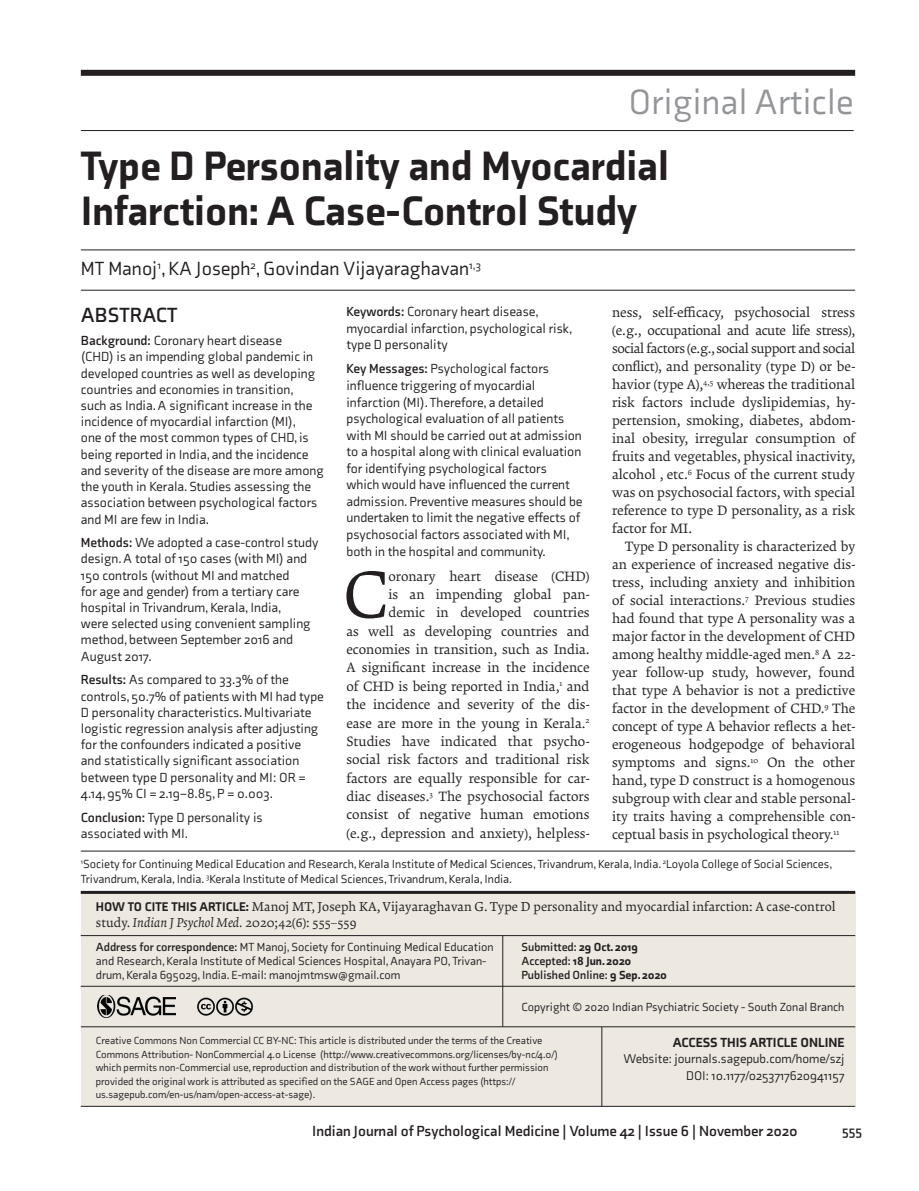
<style>
.page{position:relative;width:919px;height:1191px;background:#fff}
.page>*{position:absolute;margin:0;border:0;box-sizing:border-box;transform-origin:0 0}
.t1{font:65.7px "Krete";color:#231f20}
.t2{font:900 42px/45px "Axia";color:#231f20}
.t3{font:36px "Axia";color:#939598}
.t4{font:700 21px "Axia";color:#231f20}
.t5{font:19.5px "Axia";color:#231f20}
.t6{font:700 15px "Axia";color:#231f20}
.t7{font:13.5px/18px "Krete";color:#231f20;text-align:justify}
.t8{font:13.5px/16.2px "Axia";color:#231f20}
.t9{font:900 13.5px "Axia";color:#231f20}
.t10{font:700 13.5px "Axia";color:#231f20}
.t11{font:12.9px/15.5px "Krete";letter-spacing:.005em;color:#231f20}
.t12{font:12.9px/16.5px "Axia";color:#231f20;text-align:right}
.t13{font:12px/14.4px "Axia";color:#231f20}
.t14{font:700 12px/14.4px "Axia";color:#231f20}
.t15{font:10.5px/13.5px "Axia";color:#231f20}
.s1{font-weight:700}
.s2{font-family:"Axia";font-weight:900}
.s3{font-style:italic}
.s4{font-weight:900}
</style>
<div class="page">
<div style="left:81px;top:70px;width:774px;height:6px;background:#231f20"></div>
<hr style="left:81px;top:130px;width:772px;height:1px;background:#231f20">
<hr style="left:81px;top:290px;width:774px;height:1px;background:#231f20">
<hr style="left:81px;top:250px;width:774px;height:1px;background:#231f20">
<div style="left:81px;top:892px;width:774px;height:214px;background:#ede9e1"></div>
<hr style="left:81px;top:986px;width:774px;height:1px;background:#231f20">
<hr style="left:81px;top:1026px;width:774px;height:1px;background:#231f20">
<hr style="left:81px;top:1106px;width:774px;height:1px;background:#231f20">
<hr style="left:81px;top:891px;width:774px;height:3px;background:#231f20">
<hr style="left:601px;top:1027px;width:1px;height:79px;background:#231f20">
<hr style="left:502px;top:935px;width:1px;height:91px;background:#231f20">
<hr style="left:81px;top:935px;width:774px;height:1px;background:#231f20">
<img style="left:97px;top:995px;width:78px;height:22px">
<img style="left:197px;top:997px;width:56px;height:19px">
<hr style="left:81px;top:851px;width:774px;height:1px;background:#231f20">
<h3 class="t3" style="left:628px;top:80px;width:227px">Original Article</h3>
<h2 class="t2" style="left:81px;top:142px;width:589px">Type D Personality and Myocardial<br>Infarction: A Case-Control Study</h2>
<h3 class="t5" style="left:81px;top:257px;width:401px">MT Manoj<sup>1</sup>, KA Joseph<sup>2</sup>, Govindan Vijayaraghavan<sup>1,3</sup></h3>
<h3 class="t4" style="left:81px;top:302px;width:98px">ABSTRACT</h3>
<p class="t8" style="left:81px;top:332px;width:244px"><span class="s1">Background:</span> Coronary heart disease<br>(CHD) is an impending global pandemic in developed countries as well as developing countries and economies in transition,<br>such as India. A significant increase in the incidence of myocardial infarction (MI),<br>one of the most common types of CHD, is being reported in India, and the incidence and severity of the disease are more among the youth in Kerala. Studies assessing the association between psychological factors and MI are few in India.</p>
<p class="t8" style="left:81px;top:534px;width:239px"><span class="s1">Methods:</span> We adopted a case-control study design. A total of 150 cases (with MI) and 150 controls (without MI and matched<br>for age and gender) from a tertiary care hospital in Trivandrum, Kerala, India,<br>were selected using convenient sampling method, between September 2016 and August 2017.</p>
<p class="t8" style="left:81px;top:671px;width:244px"><span class="s1">Results:</span> As compared to 33.3% of the controls, 50.7% of patients with MI had type D personality characteristics. Multivariate logistic regression analysis after adjusting for the confounders indicated a positive and statistically significant association between type D personality and MI: OR = 4.14, 95% CI = 2.19–8.85, P = 0.003.</p>
<p class="t8" style="left:81px;top:809px;width:183px"><span class="s1">Conclusion:</span> Type D personality is associated with MI.</p>
<p class="t8" style="left:346px;top:303px;width:227px"><span class="s1">Keywords:</span> Coronary heart disease, myocardial infarction, psychological risk, type D personality</p>
<p class="t8" style="left:346px;top:360px;width:237px"><span class="s1">Key Messages:</span> Psychological factors influence triggering of myocardial infarction (MI). Therefore, a detailed psychological evaluation of all patients with MI should be carried out at admission to a hospital along with clinical evaluation for identifying psychological factors which would have influenced the current admission. Preventive measures should be undertaken to limit the negative effects of psychosocial factors associated with MI, both in the hospital and community.</p>
<h1 class="t1" style="left:343px;top:552px;width:47px">C</h1>
<p class="t7" style="left:346px;top:567px;width:244px;text-align:right">oronary heart disease (CHD)<br>is an impending global pan-<br>demic in developed countries<br>as well as developing countries and economies in transition, such as India.<br>A significant increase in the incidence of CHD is being reported in India,<sup>1</sup> and the incidence and severity of the dis&shy;ease are more in the young in Kerala.<sup>2<br></sup>Studies have indicated that psycho&shy;social risk factors and traditional risk factors are equally responsible for car&shy;diac diseases.<sup>3</sup> The psychosocial factors consist of negative human emotions (e.g., depression and anxiety), helpless-</p>
<p class="t7" style="left:612px;top:303px;width:244px">ness, self-efficacy, psychosocial stress (e.g., occupational and acute life stress), social factors (e.g., social support and social conflict), and personality (type D) or be&shy;havior (type A),<sup>4,5</sup> whereas the traditional risk factors include dyslipidemias, hy&shy;pertension, smoking, diabetes, abdom&shy;inal obesity, irregular consumption of fruits and vegetables, physical inactivity, alcohol , etc.<sup>6</sup> Focus of the current study was on psychosocial factors, with special reference to type D personality, as a risk factor for MI.</p>
<p class="t7" style="left:612px;top:537px;width:244px;text-indent:13px">Type D personality is characterized by an experience of increased negative dis&shy;tress, including anxiety and inhibition of social interactions.<sup>7</sup> Previous studies had found that type A personality was a major factor in the development of CHD among healthy middle-aged men.<sup>8</sup> A 22- year follow-up study, however, found that type A behavior is not a predictive factor in the development of CHD.<sup>9</sup> The concept of type A behavior reflects a het&shy;erogeneous hodgepodge of behavioral symptoms and signs.<sup>10</sup> On the other hand, type D construct is a homogenous subgroup with clear and stable personal&shy;ity traits having a comprehensible con&shy;ceptual basis in psychological theory.<sup>11</sup></p>
<p class="t13" style="left:81px;top:857px;width:752px"><sup>1</sup>Society for Continuing Medical Education and Research, Kerala Institute of Medical Sciences, Trivandrum, Kerala, India. <sup>2</sup>Loyola College of Social Sciences,<br>Trivandrum, Kerala, India. <sup>3</sup>Kerala Institute of Medical Sciences, Trivandrum, Kerala, India.</p>
<p class="t11" style="left:96px;top:899px;width:741px"><span class="s2">HOW TO CITE THIS ARTICLE:</span> Manoj MT, Joseph KA, Vijayaraghavan G. Type D personality and myocardial infarction: A case-control study. <span class="s3">Indian J Psychol Med.</span> 2020;42(6): 555–559</p>
<p class="t13" style="left:96px;top:939px;width:399px"><span class="s1">Address for correspondence:</span> MT Manoj, Society for Continuing Medical Education and Research, Kerala Institute of Medical Sciences Hospital, Anayara PO, Trivan&shy;drum, Kerala 695029, India. E-mail: manojmtmsw@gmail.com</p>
<p class="t14" style="left:521px;top:939px;width:147px">Submitted: <span class="s4">29 Oct. 2019<br></span>Accepted: <span class="s4">18 Jun. 2020<br></span>Published Online: <span class="s4">9 Sep. 2020</span></p>
<p class="t13" style="left:521px;top:999px;width:324px">Copyright © 2020 Indian Psychiatric Society - South Zonal Branch</p>
<p class="t15" style="left:96px;top:1033px;width:464px">Creative Commons Non Commercial CC BY-NC: This article is distributed under the terms of the Creative Commons Attribution- NonCommercial 4.0 License (http://www.creativecommons.org/licenses/by-nc/4.0/) which permits non-Commercial use, reproduction and distribution of the work without further permission provided the original work is attributed as specified on the SAGE and Open Access pages (https:// us.sagepub.com/en-us/nam/open-access-at-sage).</p>
<p class="t9" style="left:672px;top:1033px;width:173px">ACCESS THIS ARTICLE ONLINE</p>
<p class="t12" style="left:623px;top:1050px;width:222px">Website: journals.sagepub.com/home/szj<br>DOI: 10.1177/0253717620941157</p>
<p class="t6" style="left:312px;top:1121px;width:487px">Indian Journal of Psychological Medicine | Volume 42 | Issue 6 | November 2020</p>
<p class="t10" style="left:842px;top:1122px;width:21px">555</p>
</div>
